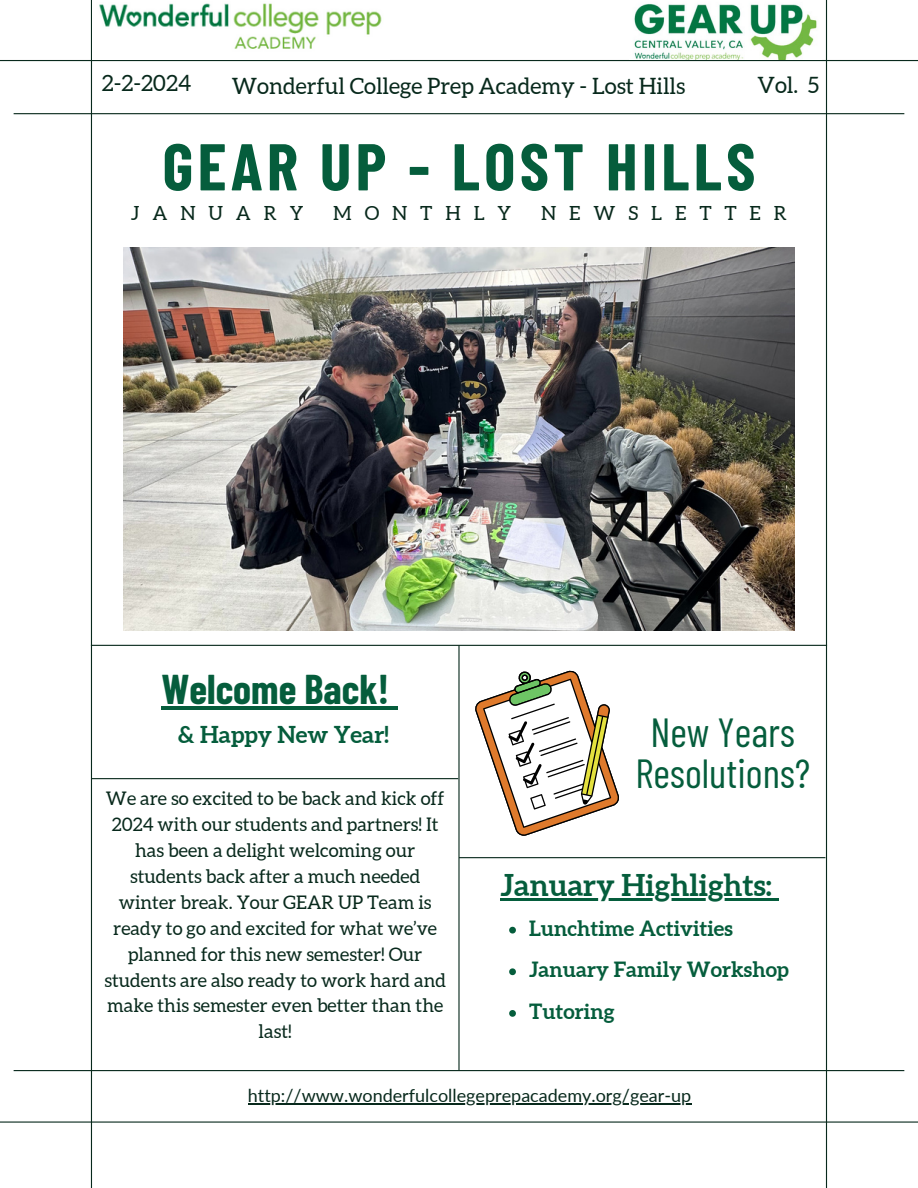
<style>
.page{position:relative;width:918px;height:1188px;background:#fff}
.page>*{position:absolute;margin:0;border:0;box-sizing:border-box;transform-origin:0 0}
.t1{font:700 66px "Barlow Condensed";letter-spacing:.065em;color:#055d3c}
.t2{font:40.65px/40.5px "Barlow Condensed";color:#055d3c;text-align:center}
.t3{font:700 40.65px "Barlow Condensed";color:#055d3c}
.t4{font:700 30px "Aleo";color:#055d3c}
.t5{font:700 23.25px "Aleo";color:#055d3c}
.t6{font:22.5px "Aleo";color:#08291c}
.t7{font:700 21px "Aleo";color:#055d3c}
.t8{font:19.5px "Aleo";letter-spacing:.66em;color:#08291c}
.t9{font:18.75px/25.8px "Aleo";color:#08291c;text-align:center}
.t10{font:18px "Lato";color:#08291c}
</style>
<div class="page">
<img style="left:123px;top:247px;width:672px;height:384px">
<hr style="left:458px;top:645px;width:2px;height:426px;background:#08291c">
<hr style="left:91px;top:0;width:1px;height:1188px;background:#08291c">
<hr style="left:826px;top:0;width:1px;height:1188px;background:#08291c">
<hr style="left:0;top:1121px;width:918px;height:2px;background:#08291c">
<hr style="left:14px;top:113px;width:890px;height:1px;background:#08291c">
<hr style="left:91px;top:645px;width:736px;height:1px;background:#08291c">
<hr style="left:14px;top:1070px;width:890px;height:1px;background:#08291c">
<hr style="left:92px;top:778px;width:366px;height:1px;background:#08291c">
<hr style="left:0;top:60px;width:918px;height:1px;background:#08291c">
<img style="left:634px;top:3px;width:183px;height:57px">
<img style="left:99px;top:3px;width:283px;height:46px">
<hr style="left:459px;top:857px;width:366px;height:1px;background:#08291c">
<svg style="left:475px;top:671px;width:144px;height:165px"></svg>
<hr style="left:161px;top:706px;width:228px;height:4px;background:#055d3c">
<svg style="left:389px;top:706px;width:8px;height:4px"></svg>
<hr style="left:248px;top:1104px;width:443px;height:1px;background:#08291c">
<hr style="left:501px;top:898px;width:271px;height:3px;background:#055d3c">
<svg style="left:772px;top:898px;width:7px;height:3px"></svg>
<svg style="left:509px;top:927px;width:7px;height:7px"></svg>
<svg style="left:509px;top:968px;width:7px;height:7px"></svg>
<svg style="left:509px;top:1010px;width:7px;height:7px"></svg>
<h1 class="t6" style="left:102px;top:70px;width:91px">2-2-2024</h1>
<h6 class="t6" style="left:232px;top:73px;width:455px">Wonderful College Prep Academy - Lost Hills</h6>
<p class="t6" style="left:758px;top:72px;width:63px">Vol. 5</p>
<h6 class="t1" style="left:163px;top:124px;width:594px">GEAR UP - LOST HILLS</h6>
<h6 class="t8" style="left:131px;top:202px;width:174px">JANUARY</h6>
<h6 class="t8" style="left:333px;top:202px;width:180px">MONTHLY</h6>
<h6 class="t8" style="left:541px;top:202px;width:247px">NEWSLETTER</h6>
<h2 class="t3" style="left:161px;top:663px;width:229px">Welcome Back!</h2>
<h3 class="t5" style="left:178px;top:721px;width:212px">&amp; Happy New Year!</h3>
<p class="t9" style="left:104px;top:786px;width:343px">We are so excited to be back and kick off<br>2024 with our students and partners! It has been a delight welcoming our students back after a much needed winter break. Your GEAR UP Team is ready to go and excited for what we’ve planned for this new semester! Our students are also ready to work hard and make this semester even better than the last!</p>
<h6 class="t2" style="left:635px;top:711px;width:176px">New Years<br>Resolutions?</h6>
<p class="t4" style="left:501px;top:868px;width:273px">January Highlights:</p>
<h4 class="t7" style="left:529px;top:916px;width:205px">Lunchtime Activities</h4>
<h6 class="t7" style="left:529px;top:958px;width:261px">January Family Workshop</h6>
<h6 class="t7" style="left:529px;top:999px;width:87px">Tutoring</h6>
<h5 class="t10" style="left:248px;top:1085px;width:445px">http://www.wonderfulcollegeprepacademy.org/gear-up</h5>
</div>
